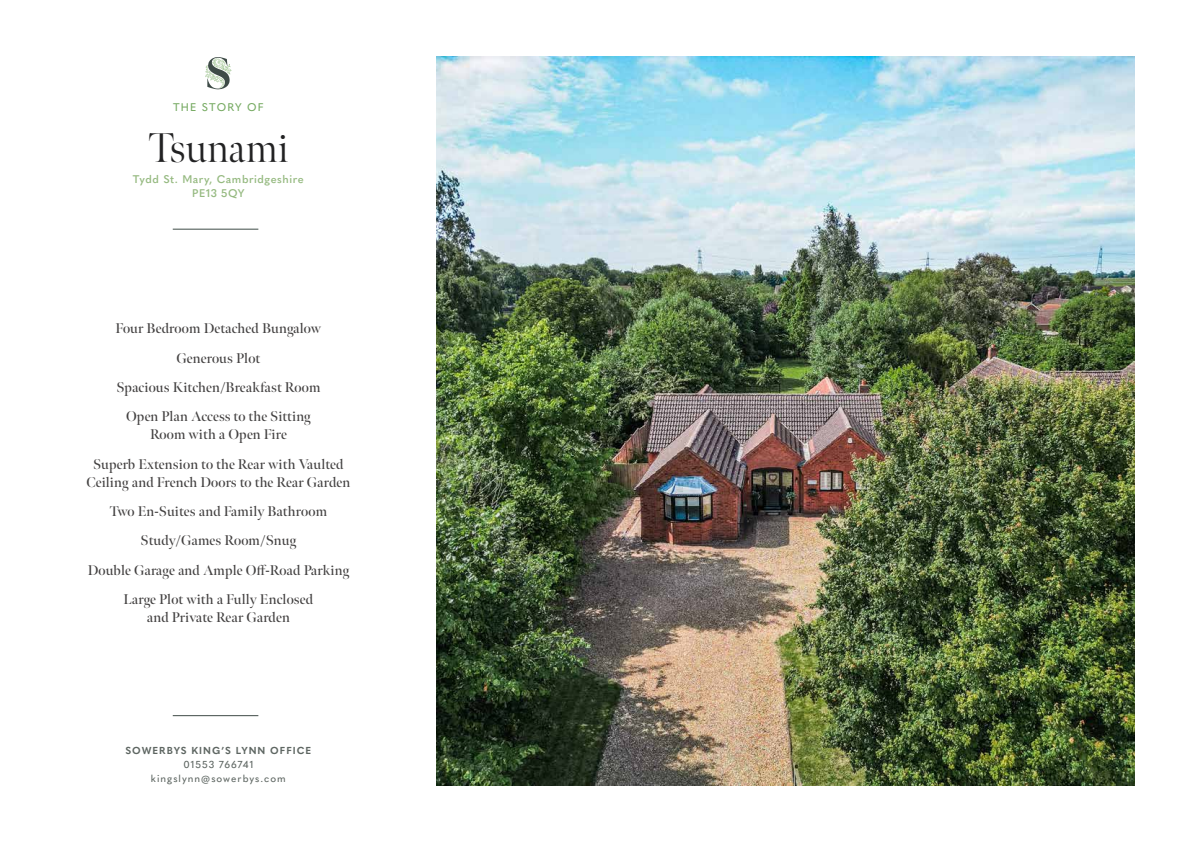
<style>
.page{position:relative;width:1191px;height:842px;background:#fff}
.page>*{position:absolute;margin:0;border:0;box-sizing:border-box;transform-origin:0 0}
.t1{font:300 41.5px "Meno Banner";color:#222223}
.t2{font:600 14px/29.3px "Meno Banner";letter-spacing:.01em;color:#434141;text-align:center}
.t3{font:600 11px/14px "Quasimoda";letter-spacing:.05em;color:#96ba81;text-align:center}
.t4{font:500 11px "Quasimoda";letter-spacing:.1em;color:#76aa62}
.t5{font:500 10px/14px "Quasimoda";letter-spacing:.1em;color:#5e6662;text-align:center}
.t6{font:700 10px "Quasimoda";letter-spacing:.1em;color:#5e6662}
</style>
<div class="page">
<img style="left:437px;top:56px;width:697px;height:730px">
<hr style="left:173px;top:715px;width:85px;height:1px;background:#3e4b47">
<hr style="left:173px;top:229px;width:85px;height:1px;background:#3e4b47">
<svg style="left:205px;top:57px;width:27px;height:32px"></svg>
<p class="t4" style="left:173px;top:99px;width:92px">THE STORY OF</p>
<h1 class="t1" style="left:148px;top:123px;width:141px">Tsunami</h1>
<p class="t3" style="left:133px;top:172px;width:172px">Tydd St. Mary, Cambridgeshire<br>PE13 5QY</p>
<p class="t2" style="left:116px;top:314px;width:207px">Four Bedroom Detached Bungalow<br>Generous Plot<br>Spacious Kitchen/Breakfast Room<br>Open Plan Access to the Sitting</p>
<p class="t2" style="left:93px;top:420px;width:252px">Room with a Open Fire<br>Superb Extension to the Rear with Vaulted</p>
<p class="t2" style="left:86px;top:467px;width:265px">Ceiling and French Doors to the Rear Garden Two En-Suites and Family Bathroom Study/Games Room/Snug<br>Double Garage and Ample Off-Road Parking Large Plot with a Fully Enclosed</p>
<p class="t2" style="left:147px;top:603px;width:145px">and Private Rear Garden</p>
<p class="t6" style="left:125px;top:743px;width:187px">SOWERBYS KING’S LYNN OFFICE</p>
<p class="t5" style="left:151px;top:757px;width:136px">01553 766741 kingslynn@sowerbys.com</p>
</div>
